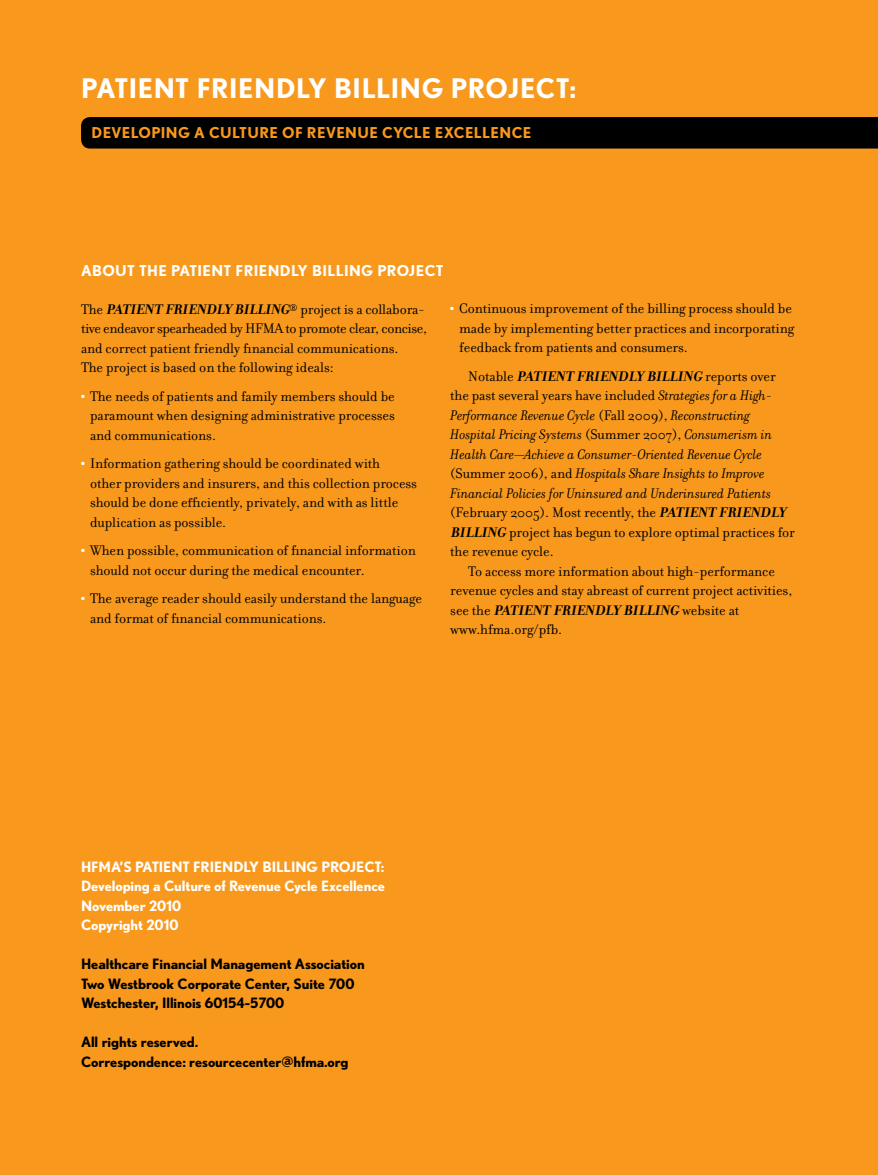
<style>
.page{position:relative;width:878px;height:1175px;background:#fff}
.page>*{position:absolute;margin:0;border:0;box-sizing:border-box;transform-origin:0 0}
.t1{font:700 27px "Nobel";letter-spacing:.02em;color:#fff}
.t2{font:15px/19.5px "Filosofia";letter-spacing:-.005em;color:#000}
.t3{font:italic 15px/19.5px "Filosofia";letter-spacing:-.005em;color:#000}
.t4{font:700 15px "Nobel";letter-spacing:.025em;color:#f8991d}
.t5{font:700 15px "Nobel";letter-spacing:.025em;color:#fff}
.t6{font:700 14.25px/19.5px "Nobel";letter-spacing:-.005em;color:#000}
.t7{font:700 14.25px/19.5px "Nobel";letter-spacing:-.005em;color:#fff}
.s1{font-weight:700;font-style:italic}
.s2{font-family:"Universal Newswith Comm Pi";font-size:13.5px;color:#fff}
.s3{font-style:normal}
.s4{font-weight:700}
</style>
<div class="page">
<div style="left:0;top:0;width:878px;height:1174px;background:#f8991d"></div>
<div style="left:81px;top:117px;width:797px;height:31px;background:#000"></div>
<h1 class="t1" style="left:81px;top:73px;width:496px">PATIENT FRIENDLY BILLING Project:</h1>
<p class="t4" style="left:92px;top:124px;width:71px">Developing</p>
<p class="t4" style="left:194px;top:124px;width:281px">a Culture of Reven ue Cycle Excellen</p>
<p class="t4" style="left:511px;top:124px;width:19px">ce</p>
<p class="t5" style="left:81px;top:261px;width:361px">About the PATIENT FRIENDLY BILLING Project</p>
<p class="t2" style="left:81px;top:299px;width:347px">The <span class="s1">PATIENTFRIENDLY BILLING</span>® project is a collabora&shy;tive endeavor spearheaded by HFMA to promote clear, concise, and correct patient friendly financial communications.<br>The project is based on the following ideals:</p>
<p class="t2" style="left:90px;top:386px;width:306px;text-align:justify;text-indent:-9px"><span class="s2">•</span> The needs of patients and family members should be paramount when designing administrative processes and communications.</p>
<p class="t2" style="left:90px;top:454px;width:328px;text-indent:-9px"><span class="s2">•</span> Information gathering should be coordinated with<br>other providers and insurers, and this collection process should be done efficiently, privately, and with as little duplication as possible.</p>
<p class="t2" style="left:90px;top:541px;width:327px;text-indent:-9px"><span class="s2">•</span> When possible, communication of financial information should not occur during the medical encounter.</p>
<p class="t2" style="left:90px;top:589px;width:333px;text-indent:-9px"><span class="s2">•</span> The average reader should easily understand the language and format of financial communications.</p>
<p class="t2" style="left:459px;top:299px;width:336px;text-indent:-9px"><span class="s2">•</span> Continuous improvement of the billing process should be made by implementing better practices and incorporating feedback from patients and consumers.</p>
<p class="t3" style="left:450px;top:367px;width:346px;text-indent:18px"><span class="s3">Notable</span> <span class="s4">PATIENTFRIENDLY BILLING</span> <span class="s3">reports over the past several years have included</span> Strategies for a High-Performance Revenue Cycle <span class="s3">(Fall 2009),</span> Reconstructing Hospital Pricing Systems <span class="s3">(Summer 2007),</span> Consumerism in Health Care—Achieve a Consumer-Oriented Revenue Cycle <span class="s3">(Summer 2006), and</span> Hospitals Share Insights to Improve Financial Policies for Uninsured and Underinsured Patients <span class="s3">(February 2005). Most recently, the</span> <span class="s4">PATIENTFRIENDLY BILLING</span> <span class="s3">project has begun to explore optimal practices for the revenue cycle.</span></p>
<p class="t2" style="left:450px;top:561px;width:343px;text-indent:18px">To access more information about high-performance revenue cycles and stay abreast of current project activities, s e e t h e <span class="s1">PATIENT FRIENDLY BILLING</span> w e b s i t e a t www.hfma.org/pfb.</p>
<p class="t7" style="left:81px;top:856px;width:305px">HFMA’s PATIENT FRIENDLY BILLING Project:<br>Developing a Culture of Revenue Cycle Excellence<br>November 2010<br>Copyright 2010</p>
<p class="t6" style="left:81px;top:954px;width:285px">Healthcare Financial Management Association<br>Two Westbrook Corporate Center, Suite 700<br>Westchester, Illinois 60154-5700</p>
<p class="t6" style="left:81px;top:1032px;width:269px">All rights reserved.<br>Correspondence: resourcecenter@hfma.org</p>
</div>
